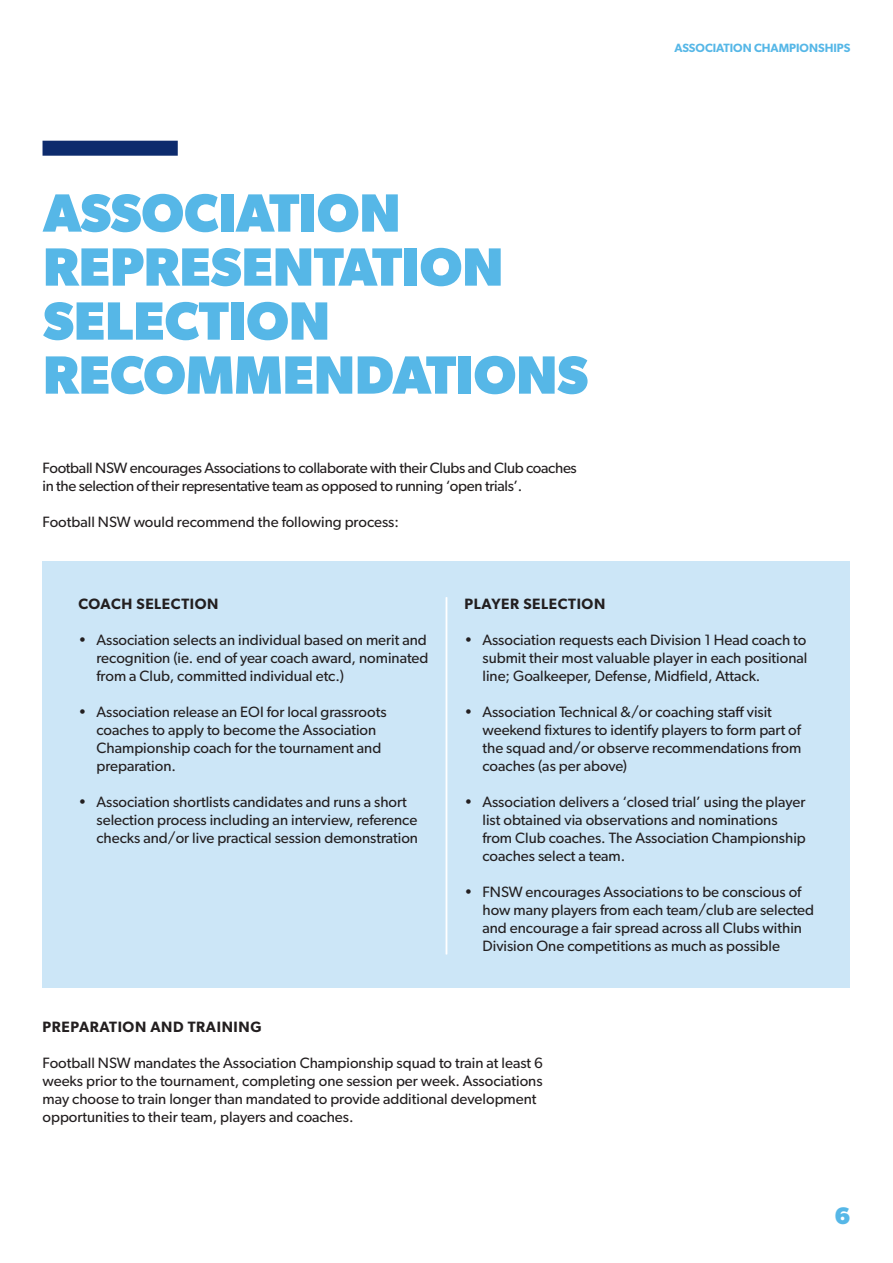
<style>
.page{position:relative;width:893px;height:1263px;background:#fff}
.page>*{position:absolute;margin:0;border:0;box-sizing:border-box;transform-origin:0 0}
.t1{font:700 54px/54px "Gibson";color:#56b7e7}
.t2{font:700 24px "Gibson";color:#56b7e7}
.text{font:15px/18px "Gibson";color:#231f20}
.text-2{font:15px/18px "Gibson";letter-spacing:-.02em;color:#231f20}
.text-3{font:600 15px "Gibson";letter-spacing:.04em;color:#231f20}
.t3{font:600 12px "Gibson";color:#56b7e7}
</style>
<div class="page">
<div style="left:43px;top:141px;width:135px;height:15px;background:#0d2b6d"></div>
<div style="left:43px;top:561px;width:807px;height:427px;background:#cce6f7"></div>
<hr style="left:446px;top:597px;width:1px;height:357px;background:#fff">
<p class="t1" style="left:43px;top:185px;width:546px">ASSOCIATION<br>REPRESENTATION<br>SELECTION<br>RECOMMENDATIONS</p>
<p class="text-2" style="left:43px;top:458px;width:536px">Football NSW encourages Associations to collaborate with their Clubs and Club coaches in the selection of their representative team as opposed to running ‘open trials’.</p>
<p class="text" style="left:43px;top:512px;width:358px">Football NSW would recommend the following process:</p>
<p class="t3" style="left:674px;top:41px;width:177px">ASSOCIATION CHAMPIONSHIPS</p>
<p class="text-3" style="left:79px;top:595px;width:141px">COACH SELECTION</p>
<p class="text" style="left:97px;top:631px;width:333px;text-align:justify;text-indent:-18px">• Association selects an individual based on merit and recognition (ie. end of year coach award, nominated from a Club, committed individual etc.)</p>
<p class="text" style="left:97px;top:703px;width:292px;text-indent:-18px">• Association release an EOI for local grassroots coaches to apply to become the Association Championship coach for the tournament and preparation.</p>
<p class="text" style="left:97px;top:793px;width:323px;text-indent:-18px">• Association shortlists candidates and runs a short selection process including an interview, reference checks and/or live practical session demonstration</p>
<p class="text-3" style="left:464px;top:595px;width:142px">PLAYER SELECTION</p>
<p class="text" style="left:482px;top:631px;width:326px;text-align:justify;text-indent:-18px">• Association requests each Division 1 Head coach to submit their most valuable player in each positional line; Goalkeeper, Defense, Midfield, Attack.</p>
<p class="text" style="left:482px;top:703px;width:320px;text-indent:-18px">• Association Technical &amp;/or coaching staff visit weekend fixtures to identify players to form part of the squad and/or observe recommendations from coaches (as per above)</p>
<p class="text" style="left:482px;top:793px;width:325px;text-indent:-18px">• Association delivers a ‘closed trial’ using the player list obtained via observations and nominations from Club coaches. The Association Championship coaches select a team.</p>
<p class="text" style="left:482px;top:883px;width:333px;text-indent:-18px">• FNSW encourages Associations to be conscious of how many players from each team/club are selected and encourage a fair spread across all Clubs within Division One competitions as much as possible</p>
<p class="text-3" style="left:43px;top:1018px;width:220px">PREPARATION AND TRAINING</p>
<p class="text" style="left:43px;top:1054px;width:502px">Football NSW mandates the Association Championship squad to train at least 6 weeks prior to the tournament, completing one session per week. Associations may choose to train longer than mandated to provide additional development opportunities to their team, players and coaches.</p>
<h2 class="t2" style="left:834px;top:1201px;width:17px">6</h2>
</div>
